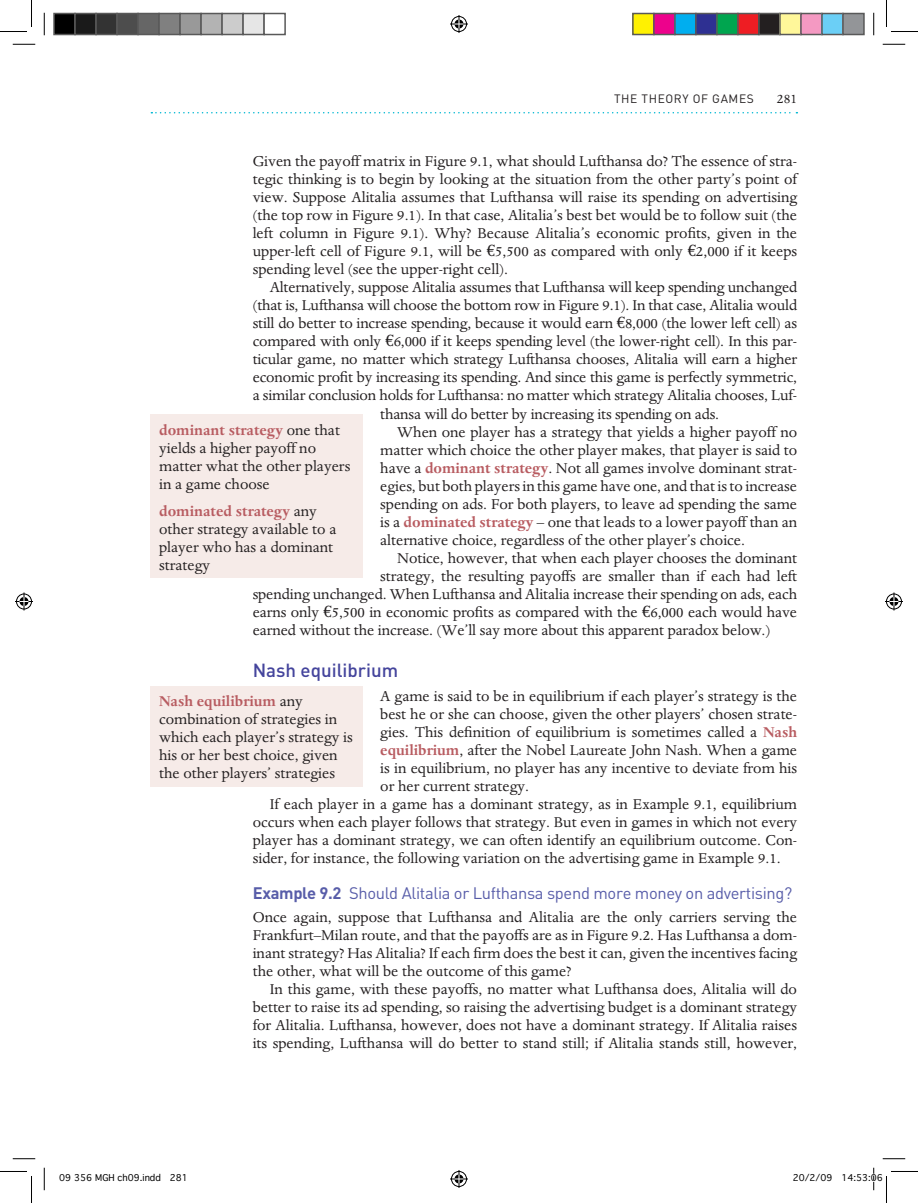
<style>
.page{position:relative;width:918px;height:1203px;background:#fff}
.page>*{position:absolute;margin:0;border:0;box-sizing:border-box;transform-origin:0 0}
.bh{font:500 18.75px "DIN";color:#44449c}
.para{font:16.5px/18px "Dante";letter-spacing:-.01em;color:#231f20;text-align:justify}
.text{font:16.5px/18px "Dante";color:#231f20;text-align:justify}
.keyt{font:16.5px/18px "Dante";color:#231f20}
.examh{font:16.5px "DIN";letter-spacing:-.02em;color:#585da9}
.t1{font:15px "Dante";color:#231f20}
.t2{font:12px "DIN";letter-spacing:.05em;color:#231f20}
.t3{font:9px "Geneva";color:#000}
.s1{font-family:"Euro Serif Std"}
.s2{font-weight:700;color:#b85c61}
.s3{font-weight:700}
</style>
<div class="page">
<svg style="left:151px;top:112px;width:646px;height:1px"></svg>
<div style="left:151px;top:414px;width:212px;height:164px;background:#f6ebe8"></div>
<div style="left:151px;top:686px;width:212px;height:101px;background:#f6ebe8"></div>
<svg style="left:13px;top:44px;width:22px;height:1px"></svg>
<svg style="left:882px;top:44px;width:23px;height:1px"></svg>
<svg style="left:13px;top:1158px;width:22px;height:1px"></svg>
<svg style="left:882px;top:1158px;width:23px;height:1px"></svg>
<svg style="left:44px;top:13px;width:1px;height:22px"></svg>
<svg style="left:44px;top:1167px;width:1px;height:23px"></svg>
<svg style="left:873px;top:13px;width:1px;height:22px"></svg>
<svg style="left:0;top:0;width:32px;height:32px"></svg>
<svg style="left:0;top:1171px;width:32px;height:32px"></svg>
<svg style="left:886px;top:0;width:32px;height:32px"></svg>
<svg style="left:450px;top:15px;width:18px;height:18px"></svg>
<svg style="left:450px;top:1170px;width:18px;height:18px"></svg>
<svg style="left:15px;top:592px;width:18px;height:18px"></svg>
<svg style="left:885px;top:592px;width:18px;height:18px"></svg>
<div style="left:54px;top:14px;width:21px;height:21px;background:#000"></div>
<div style="left:53px;top:13px;width:23px;height:22px;border:2px solid #595959"></div>
<div style="left:75px;top:14px;width:21px;height:21px;background:#1a1a1a"></div>
<div style="left:74px;top:13px;width:23px;height:22px;border:2px solid #595959"></div>
<div style="left:96px;top:14px;width:21px;height:21px;background:#333"></div>
<div style="left:95px;top:13px;width:23px;height:22px;border:2px solid #595959"></div>
<div style="left:117px;top:14px;width:21px;height:21px;background:#4d4d4d"></div>
<div style="left:116px;top:13px;width:23px;height:22px;border:2px solid #595959"></div>
<div style="left:138px;top:14px;width:21px;height:21px;background:#666"></div>
<div style="left:137px;top:13px;width:23px;height:22px;border:2px solid #595959"></div>
<div style="left:159px;top:14px;width:21px;height:21px;background:#808080"></div>
<div style="left:158px;top:13px;width:23px;height:22px;border:2px solid #595959"></div>
<div style="left:180px;top:14px;width:21px;height:21px;background:#999"></div>
<div style="left:179px;top:13px;width:23px;height:22px;border:2px solid #595959"></div>
<div style="left:201px;top:14px;width:21px;height:21px;background:#b3b3b3"></div>
<div style="left:200px;top:13px;width:23px;height:22px;border:2px solid #595959"></div>
<div style="left:222px;top:14px;width:21px;height:21px;background:#ccc"></div>
<div style="left:221px;top:13px;width:23px;height:22px;border:2px solid #595959"></div>
<div style="left:243px;top:14px;width:21px;height:21px;background:#e6e6e6"></div>
<div style="left:242px;top:13px;width:23px;height:22px;border:2px solid #595959"></div>
<div style="left:263px;top:13px;width:23px;height:22px;border:2px solid #595959"></div>
<div style="left:633px;top:14px;width:21px;height:21px;background:#fff101"></div>
<div style="left:632px;top:13px;width:22px;height:22px;border:2px solid #595959"></div>
<div style="left:654px;top:14px;width:21px;height:21px;background:#ed028c"></div>
<div style="left:653px;top:13px;width:22px;height:22px;border:2px solid #595959"></div>
<div style="left:675px;top:14px;width:21px;height:21px;background:#00aeef"></div>
<div style="left:674px;top:13px;width:22px;height:22px;border:2px solid #595959"></div>
<div style="left:696px;top:14px;width:21px;height:21px;background:#2e3092"></div>
<div style="left:695px;top:13px;width:22px;height:22px;border:2px solid #595959"></div>
<div style="left:717px;top:14px;width:21px;height:21px;background:#00a54f"></div>
<div style="left:716px;top:13px;width:22px;height:22px;border:2px solid #595959"></div>
<div style="left:738px;top:14px;width:21px;height:21px;background:#ee1d23"></div>
<div style="left:737px;top:13px;width:22px;height:22px;border:2px solid #595959"></div>
<div style="left:759px;top:14px;width:21px;height:21px;background:#231f20"></div>
<div style="left:758px;top:13px;width:22px;height:22px;border:2px solid #595959"></div>
<div style="left:780px;top:14px;width:21px;height:21px;background:#fff79a"></div>
<div style="left:779px;top:13px;width:22px;height:22px;border:2px solid #595959"></div>
<div style="left:801px;top:14px;width:21px;height:21px;background:#f499c2"></div>
<div style="left:800px;top:13px;width:22px;height:22px;border:2px solid #595959"></div>
<div style="left:822px;top:14px;width:21px;height:21px;background:#6bcff6"></div>
<div style="left:821px;top:13px;width:22px;height:22px;border:2px solid #595959"></div>
<div style="left:843px;top:14px;width:21px;height:21px;background:#939598"></div>
<div style="left:842px;top:13px;width:22px;height:22px;border:2px solid #595959"></div>
<svg style="left:873px;top:1167px;width:45px;height:36px"></svg>
<p class="t2" style="left:614px;top:92px;width:141px">The theory of games</p>
<p class="t1" style="left:777px;top:91px;width:22px">281</p>
<p class="text" style="left:253px;top:153px;width:546px">Given the payoff matrix in Figure 9.1, what should Lufthansa do? The essence of stra&shy;tegic thinking is to begin by looking at the situation from the other party’s point of view. Suppose Alitalia assumes that Lufthansa will raise its spending on advertising (the top row in Figure 9.1). In that case, Alitalia’s best bet would be to follow suit (the left column in Figure 9.1). Why? Because Alitalia’s economic profits, given in the upper-left cell of Figure 9.1, will be <span class="s1">€</span>5,500 as compared with only <span class="s1">€</span>2,000 if it keeps spending level (see the upper-right cell).</p>
<p class="para" style="left:270px;top:279px;width:529px">Alternatively, suppose Alitalia assumes that Lufthansa will keep spending unchanged</p>
<p class="para" style="left:253px;top:297px;width:546px">(that is, Lufthansa will choose the bottom row in Figure 9.1). In that case, Alitalia would</p>
<p class="para" style="left:253px;top:315px;width:546px">still do better to increase spending, because it would earn <span class="s1">€</span>8,000 (the lower left cell) as</p>
<p class="para" style="left:253px;top:333px;width:546px">compared with only <span class="s1">€</span>6,000 if it keeps spending level (the lower-right cell). In this par-</p>
<p class="para" style="left:253px;top:351px;width:546px">ticular game, no matter which strategy Lufthansa chooses, Alitalia will earn a higher</p>
<p class="para" style="left:253px;top:369px;width:546px">economic profit by increasing its spending. And since this game is perfectly symmetric,</p>
<p class="para" style="left:253px;top:387px;width:546px">a similar conclusion holds for Lufthansa: no matter which strategy Alitalia chooses, Luf-</p>
<p class="para" style="left:380px;top:405px;width:340px">thansa will do better by increasing its spending on ads.</p>
<p class="para" style="left:380px;top:423px;width:418px;text-indent:17px">When one player has a strategy that yields a higher payoff no matter which choice the other player makes, that player is said to have a <span class="s2">dominant strategy</span>. Not all games involve dominant strat&shy;egies, but both players in this game have one, and that is to increase spending on ads. For both players, to leave ad spending the same is a <span class="s2">dominated strategy</span> – one that leads to a lower payoff than an alternative choice, regardless of the other player’s choice.</p>
<p class="para" style="left:397px;top:549px;width:401px">Notice, however, that when each player chooses the dominant</p>
<p class="para" style="left:380px;top:567px;width:418px">strategy, the resulting payoffs are smaller than if each had left</p>
<p class="para" style="left:253px;top:585px;width:546px">spending unchanged. When Lufthansa and Alitalia increase their spending on ads, each</p>
<p class="para" style="left:253px;top:603px;width:546px">earns only <span class="s1">€</span>5,500 in economic profits as compared with the <span class="s1">€</span>6,000 each would have</p>
<p class="para" style="left:253px;top:621px;width:519px">earned without the increase. (We’ll say more about this apparent paradox below.)</p>
<p class="bh" style="left:253px;top:658px;width:147px">Nash equilibrium</p>
<p class="text" style="left:380px;top:687px;width:418px">A game is said to be in equilibrium if each player’s strategy is the best he or she can choose, given the other players’ chosen strate&shy;gies. This definition of equilibrium is sometimes called a <span class="s2">Nash equilibrium</span>, after the Nobel Laureate John Nash. When a game is in equilibrium, no player has any incentive to deviate from his or her current strategy.</p>
<p class="para" style="left:253px;top:795px;width:546px;text-indent:17px">If each player in a game has a dominant strategy, as in Example 9.1, equilibrium occurs when each player follows that strategy. But even in games in which not every player has a dominant strategy, we can often identify an equilibrium outcome. Con&shy;sider, for instance, the following variation on the advertising game in Example 9.1.</p>
<p class="examh" style="left:253px;top:883px;width:541px"><span class="s3">Example 9.2</span> Should Alitalia or Lufthansa spend more money on advertising?</p>
<p class="text" style="left:253px;top:908px;width:546px">Once again, suppose that Lufthansa and Alitalia are the only carriers serving the Frankfurt–Milan route, and that the payoffs are as in Figure 9.2. Has Lufthansa a dom&shy;inant strategy? Has Alitalia? If each firm does the best it can, given the incentives facing the other, what will be the outcome of this game?</p>
<p class="para" style="left:253px;top:980px;width:546px;text-indent:17px">In this game, with these payoffs, no matter what Lufthansa does, Alitalia will do better to raise its ad spending, so raising the advertising budget is a dominant strategy for Alitalia. Lufthansa, however, does not have a dominant strategy. If Alitalia raises its spending, Lufthansa will do better to stand still; if Alitalia stands still, however,</p>
<p class="keyt" style="left:159px;top:421px;width:193px"><span class="s2">dominant strategy</span> one that yields a higher payoff no matter what the other players in a game choose</p>
<p class="keyt" style="left:159px;top:502px;width:179px"><span class="s2">dominated strategy</span> any other strategy available to a player who has a dominant strategy</p>
<p class="keyt" style="left:159px;top:693px;width:195px"><span class="s2">Nash equilibrium</span> any combination of strategies in which each player’s strategy is his or her best choice, given the other players’ strategies</p>
<p class="t3" style="left:59px;top:1170px;width:130px">09 356 MGH ch09.indd 281</p>
<p class="t3" style="left:792px;top:1170px;width:92px">20/2/09 14:53:06</p>
</div>
